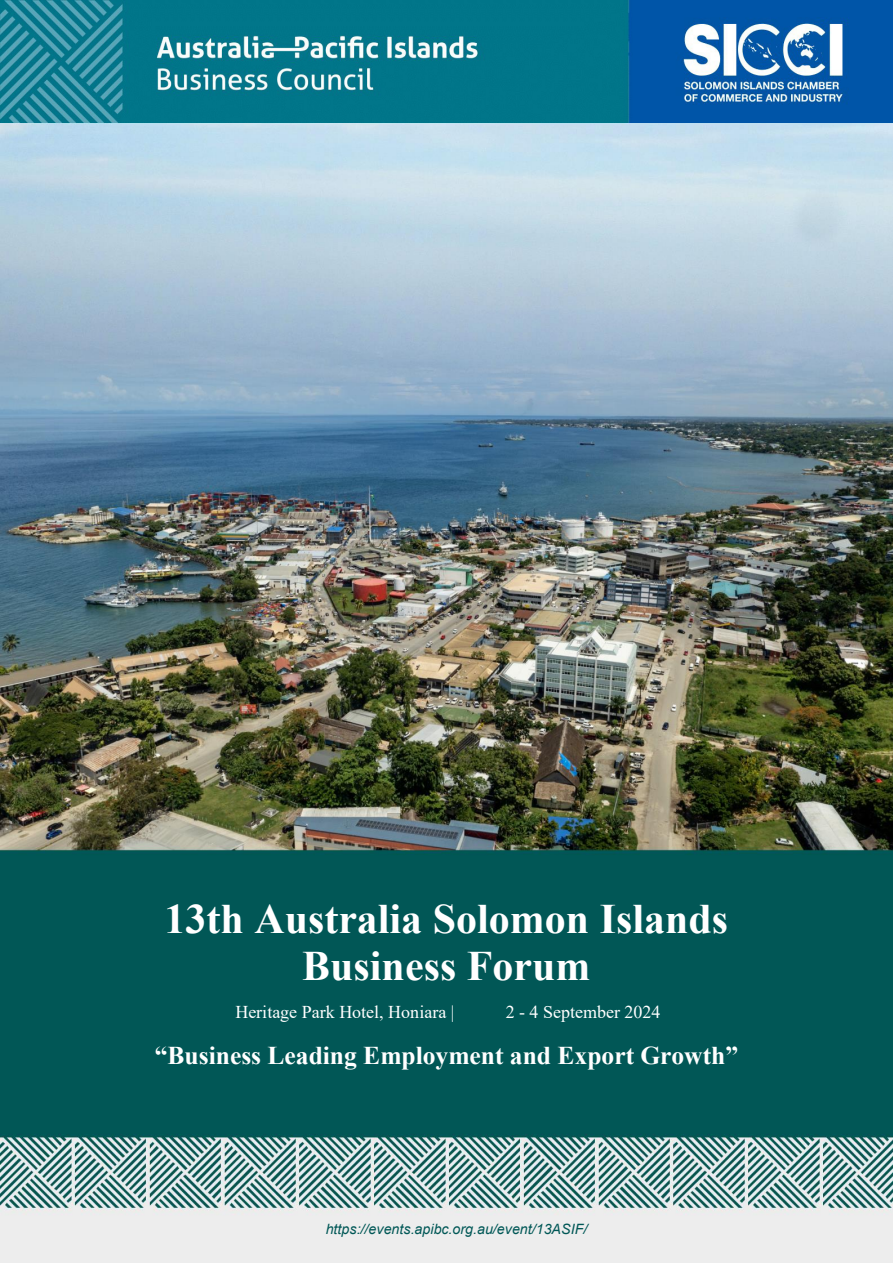
<style>
.page{position:relative;width:893px;height:1263px;background:#fff}
.page>*{position:absolute;margin:0;border:0;box-sizing:border-box;transform-origin:0 0}
.t1{font:700 42px/46.2px "Times New Roman";color:#fff;text-align:center}
.t2{font:700 25.5px "Times New Roman";color:#fff}
.t3{font:18px "Times New Roman";color:#fff}
.t4{font:italic 14.25px "Arial";color:#005756}
</style>
<div class="page">
<img style="left:0;top:122px;width:892px;height:1141px">
<img style="left:0;top:0;width:892px;height:122px">
<h1 class="t1" style="left:164px;top:895px;width:565px">13th Australia Solomon Islands<br>Business Forum</h1>
<p class="t3" style="left:235px;top:999px;width:220px">Heritage Park Hotel, Honiara |</p>
<p class="t3" style="left:505px;top:999px;width:156px">2 - 4 September 2024</p>
<h2 class="t2" style="left:155px;top:1037px;width:585px">“Business Leading Employment and Export Growth”</h2>
<p class="t4" style="left:326px;top:1219px;width:263px">https://events.apibc.org.au/event/13ASIF/</p>
</div>
